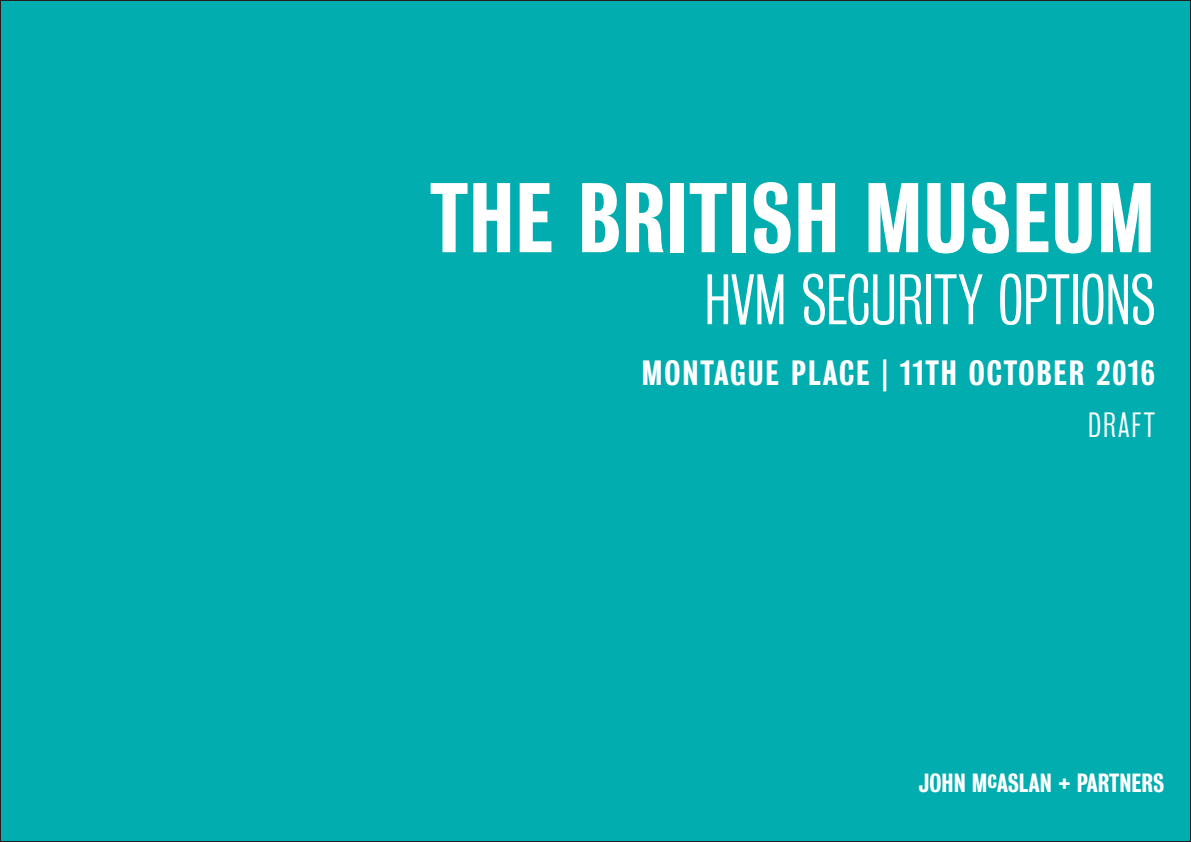
<style>
.page{position:relative;width:1191px;height:842px;background:#fff}
.page>*{position:absolute;margin:0;border:0;box-sizing:border-box;transform-origin:0 0}
._1__Cover_Title{font:90px "Bureau Grotesque Three Five";letter-spacing:.01em;color:#fff}
._1__Cover_Client_Nam{font:65px "Bureau Grotesque Three One";color:#fff}
.Sub_Heading_Caps_Coo{font:32px "Bureau Grotesque Three Five";letter-spacing:.06em;color:#fff}
.Sub_Heading_Caps_Coo-2{font:32px "Bureau Grotesque Three One";letter-spacing:.065em;color:#fff}
._3__Body_Text_with_i{font:24px "Bureau Grotesque Three Five";color:#fff}
</style>
<div class="page">
<div style="left:0;top:1px;width:1190px;height:840px;background:#01adaf"></div>
<p class="_1__Cover_Title" style="left:430px;top:166px;width:726px">THE BRITISH MUSEUM</p>
<p class="_1__Cover_Client_Nam" style="left:704px;top:265px;width:452px">HVM SECURITY OPTIONS</p>
<p class="Sub_Heading_Caps_Coo" style="left:642px;top:354px;width:514px">MONTAGUE PLACE | 11TH OCTOBER 2016</p>
<p class="Sub_Heading_Caps_Coo-2" style="left:1088px;top:408px;width:68px">DRAFT</p>
<p class="_3__Body_Text_with_i" style="left:919px;top:769px;width:247px">JOHN McASLAN + PARTNERS</p>
</div>
